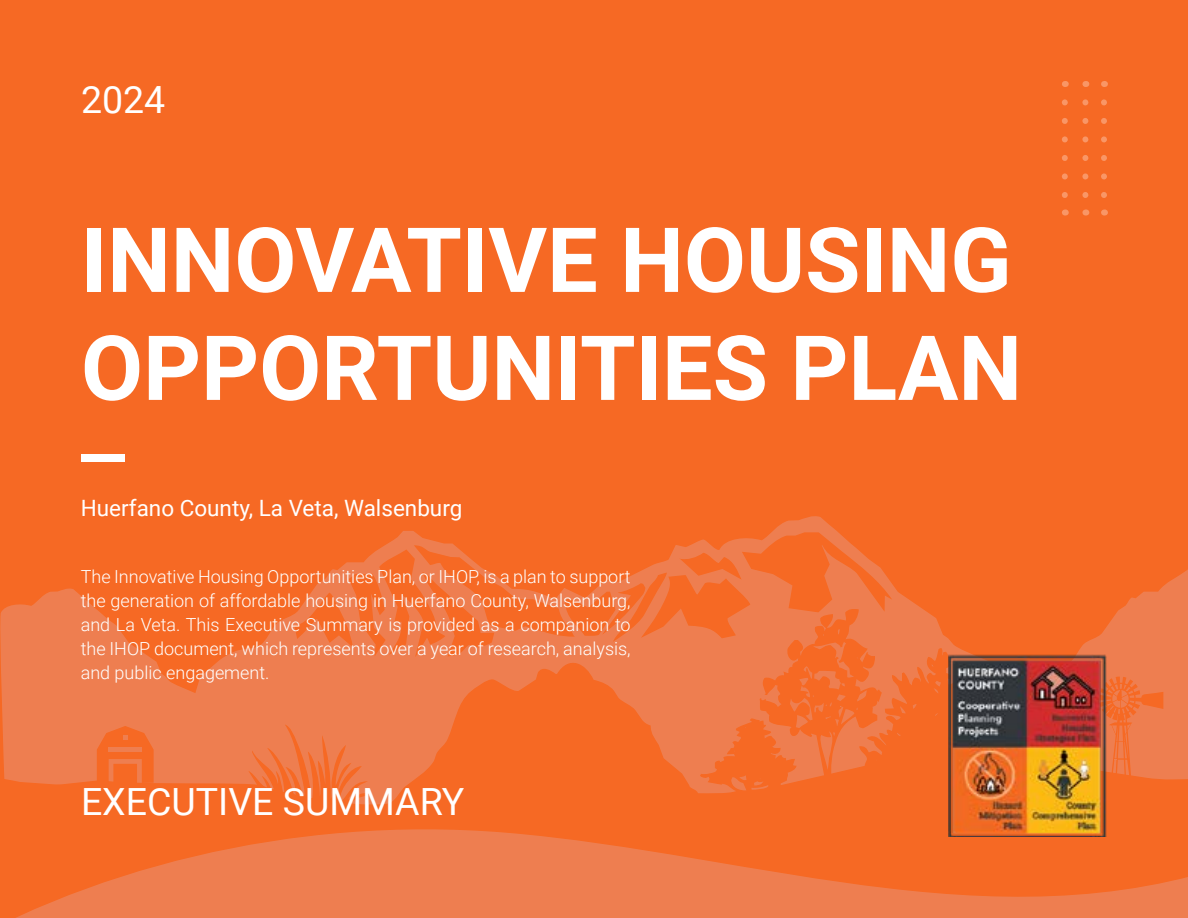
<style>
.page{position:relative;width:1188px;height:918px;background:#f66924}
.page>*{position:absolute;margin:0;border:0;box-sizing:border-box;transform-origin:0 0}
.t1{font:700 90px/108px "Roboto";color:#fff}
.t2{font:37.5px "Roboto";color:#fff}
.t3{font:22.5px "Roboto";color:#fff}
.t4{font:300 18px/24px "Roboto";color:#fff;text-align:justify}
</style>
<div class="page">
<div style="left:81px;top:455px;width:44px;height:7px;background:#fff"></div>
<svg style="left:1101px;top:102px;width:6px;height:96px"></svg>
<svg style="left:1082px;top:102px;width:6px;height:96px"></svg>
<svg style="left:1062px;top:102px;width:6px;height:96px"></svg>
<svg style="left:16px;top:829px;width:1172px;height:89px;fill:#ee7e50"></svg>
<svg style="left:0;top:516px;width:1188px;height:289px"></svg>
<svg style="left:123px;top:735px;width:5px;height:5px"></svg>
<svg style="left:790px;top:642px;width:77px;height:128px"></svg>
<div style="left:109px;top:747px;width:33px;height:5px;background:#ee7e50"></div>
<svg style="left:1107px;top:684px;width:27px;height:91px"></svg>
<img style="left:948px;top:654px;width:159px;height:183px">
<h2 class="t2" style="left:81px;top:73px;width:86px">2024</h2>
<h1 class="t1" style="left:81px;top:203px;width:943px">INNOVATIVE HOUSING<br>OPPORTUNITIES PLAN</h1>
<p class="t3" style="left:81px;top:492px;width:383px">Huerfano County, La Veta, Walsenburg</p>
<p class="t4" style="left:81px;top:564px;width:551px">The Innovative Housing Opportunities Plan, or IHOP, is a plan to support the generation of affordable housing in Huerfano County, Walsenburg, and La Veta. This Executive Summary is provided as a companion to the IHOP document, which represents over a year of research, analysis, and public engagement.</p>
<h2 class="t2" style="left:81px;top:776px;width:385px">EXECUTIVE SUMMARY</h2>
</div>
